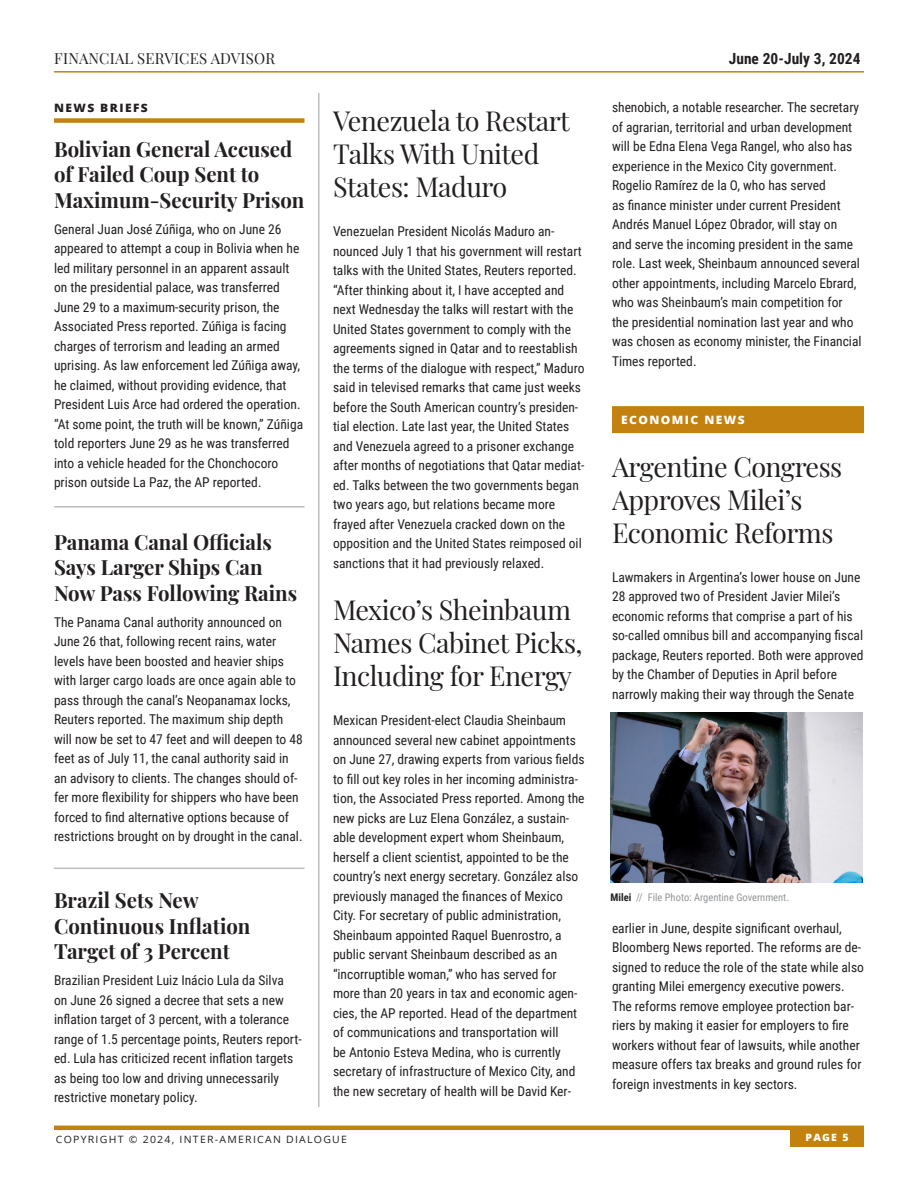
<style>
.page{position:relative;width:918px;height:1188px;background:#fff}
.page>*{position:absolute;margin:0;border:0;box-sizing:border-box;transform-origin:0 0}
.Subhead_18pt{font:27px/33px "Playfair Display";letter-spacing:-.02em;color:#231f20}
.Subhead-_14pt_-_BOLD{font:700 21px/25.5px "Playfair Display";color:#231f20}
.t1{font:700 15.3px "Roboto Condensed";letter-spacing:.005em;color:#231f20}
.t2{font:15px "Playfair Display";letter-spacing:.015em;color:#231f20}
.Subhead_18pt-2{font:13.5px/19.5px "Roboto Condensed";color:#231f20}
.News_Briefs__Body_Text{font:13.5px/19.5px "Roboto Condensed";color:#231f20}
.Sections_-_with_Yellow_Bar{font:800 11.55px "Open Sans";letter-spacing:.12em;color:#fff;scale:1.04 1}
.News_Briefs__Title{font:800 11.55px "Open Sans";letter-spacing:.12em;color:#231f20;scale:1.04 1}
.Photo_caption{font:10.5px "Roboto Condensed";color:#939598}
.t3{font:10.05px "Open Sans";letter-spacing:.12em;color:#231f20;scale:1.04 1}
.t4{font:800 10.05px "Open Sans";color:#fff;scale:1.04 1}
.s1{font-weight:700;color:#231f20}
</style>
<div class="page">
<hr style="left:54px;top:1126px;width:810px;height:4px;background:#c3820f">
<div style="left:790px;top:1129px;width:74px;height:18px;background:#c3820f"></div>
<hr style="left:54px;top:71px;width:810px;height:2px;background:#c3820f">
<div style="left:612px;top:406px;width:252px;height:27px;background:#c3820f"></div>
<hr style="left:318px;top:93px;width:2px;height:1014px;background:#bcbdc0">
<div style="left:54px;top:118px;width:250px;height:5px;background:#c3820f"></div>
<hr style="left:54px;top:506px;width:250px;height:2px;background:#bcbdc0">
<hr style="left:54px;top:868px;width:250px;height:1px;background:#bcbdc0">
<img style="left:610px;top:712px;width:252px;height:170px">
<p class="t2" style="left:54px;top:46px;width:222px">FINANCIAL SERVICES ADVISOR</p>
<p class="t1" style="left:729px;top:47px;width:133px">June 20-July 3, 2024</p>
<p class="News_Briefs__Title" style="left:54px;top:99px;width:92px">NEWS BRIEFS</p>
<p class="Subhead-_14pt_-_BOLD" style="left:54px;top:134px;width:252px">Bolivian General Accused of Failed Coup Sent to<br>Maximum-Security Prison</p>
<p class="News_Briefs__Body_Text" style="left:54px;top:219px;width:251px">General Juan José Zúñiga, who on June 26 appeared to attempt a coup in Bolivia when he led military personnel in an apparent assault on the presidential palace, was transferred June 29 to a maximum-security prison, the Associated Press reported. Zúñiga is facing charges of terrorism and leading an armed uprising. As law enforcement led Zúñiga away, he claimed, without providing evidence, that President Luis Arce had ordered the operation. “At some point, the truth will be known,” Zúñiga told reporters June 29 as he was transferred into a vehicle headed for the Chonchocoro prison outside La Paz, the AP reported.</p>
<p class="Subhead-_14pt_-_BOLD" style="left:54px;top:527px;width:245px">Panama Canal Officials<br>Says Larger Ships Can<br>Now Pass Following Rains</p>
<p class="News_Briefs__Body_Text" style="left:54px;top:612px;width:250px">The Panama Canal authority announced on June 26 that, following recent rains, water levels have been boosted and heavier ships with larger cargo loads are once again able to pass through the canal’s Neopanamax locks, Reuters reported. The maximum ship depth will now be set to 47 feet and will deepen to 48 feet as of July 11, the canal authority said in an advisory to clients. The changes should of&shy;fer more flexibility for shippers who have been forced to find alternative options because of restrictions brought on by drought in the canal.</p>
<p class="Subhead-_14pt_-_BOLD" style="left:54px;top:886px;width:198px">Brazil Sets New<br>Continuous Inflation<br>Target of 3 Percent</p>
<p class="News_Briefs__Body_Text" style="left:54px;top:970px;width:249px">Brazilian President Luiz Inácio Lula da Silva<br>on June 26 signed a decree that sets a new inflation target of 3 percent, with a tolerance range of 1.5 percentage points, Reuters report&shy;ed. Lula has criticized recent inflation targets as being too low and driving unnecessarily restrictive monetary policy.</p>
<p class="Subhead_18pt" style="left:333px;top:102px;width:238px">Venezuela to Restart<br>Talks With United<br>States: Maduro</p>
<p class="Subhead_18pt-2" style="left:333px;top:221px;width:253px">Venezuelan President Nicolás Maduro an&shy;nounced July 1 that his government will restart talks with the United States, Reuters reported. “After thinking about it, I have accepted and next Wednesday the talks will restart with the United States government to comply with the agreements signed in Qatar and to reestablish the terms of the dialogue with respect,” Maduro said in televised remarks that came just weeks before the South American country’s presiden&shy;tial election. Late last year, the United States and Venezuela agreed to a prisoner exchange after months of negotiations that Qatar mediat&shy;ed. Talks between the two governments began two years ago, but relations became more frayed after Venezuela cracked down on the opposition and the United States reimposed oil sanctions that it had previously relaxed.</p>
<p class="Subhead_18pt" style="left:333px;top:591px;width:251px">Mexico’s Sheinbaum<br>Names Cabinet Picks,<br>Including for Energy</p>
<p class="Subhead_18pt-2" style="left:333px;top:710px;width:253px">Mexican President-elect Claudia Sheinbaum announced several new cabinet appointments on June 27, drawing experts from various fields to fill out key roles in her incoming administra&shy;tion, the Associated Press reported. Among the new picks are Luz Elena González, a sustain&shy;able development expert whom Sheinbaum, herself a client scientist, appointed to be the country’s next energy secretary. González also previously managed the finances of Mexico City. For secretary of public administration, Sheinbaum appointed Raquel Buenrostro, a public servant Sheinbaum described as an “incorruptible woman,” who has served for more than 20 years in tax and economic agen&shy;cies, the AP reported. Head of the department of communications and transportation will<br>be Antonio Esteva Medina, who is currently secretary of infrastructure of Mexico City, and the new secretary of health will be David Ker-</p>
<p class="Subhead_18pt-2" style="left:612px;top:97px;width:251px">shenobich, a notable researcher. The secretary of agrarian, territorial and urban development will be Edna Elena Vega Rangel, who also has experience in the Mexico City government.<br>Rogelio Ramírez de la O, who has served<br>as finance minister under current President Andrés Manuel López Obrador, will stay on<br>and serve the incoming president in the same role. Last week, Sheinbaum announced several other appointments, including Marcelo Ebrard, who was Sheinbaum’s main competition for the presidential nomination last year and who was chosen as economy minister, the Financial Times reported.</p>
<p class="Sections_-_with_Yellow_Bar" style="left:621px;top:411px;width:120px">ECONOMIC NEWS</p>
<p class="Subhead_18pt" style="left:612px;top:448px;width:232px">Argentine Congress<br>Approves Milei’s<br>Economic Reforms</p>
<p class="Subhead_18pt-2" style="left:612px;top:567px;width:253px">Lawmakers in Argentina’s lower house on June 28 approved two of President Javier Milei’s economic reforms that comprise a part of his so-called omnibus bill and accompanying fiscal package, Reuters reported. Both were approved by the Chamber of Deputies in April before narrowly making their way through the Senate</p>
<p class="Photo_caption" style="left:610px;top:890px;width:180px"><span class="s1">Milei</span> // File Photo: Argentine Government.</p>
<p class="Subhead_18pt-2" style="left:612px;top:918px;width:254px">earlier in June, despite significant overhaul, Bloomberg News reported. The reforms are de&shy;signed to reduce the role of the state while also granting Milei emergency executive powers.<br>The reforms remove employee protection bar&shy;riers by making it easier for employers to fire workers without fear of lawsuits, while another measure offers tax breaks and ground rules for foreign investments in key sectors.</p>
<p class="t3" style="left:56px;top:1132px;width:281px">COPYRIGHT © 2024, INTER-AMERICAN DIALOGUE</p>
<p class="t4" style="left:806px;top:1129px;width:43px">PAGE 5</p>
</div>
